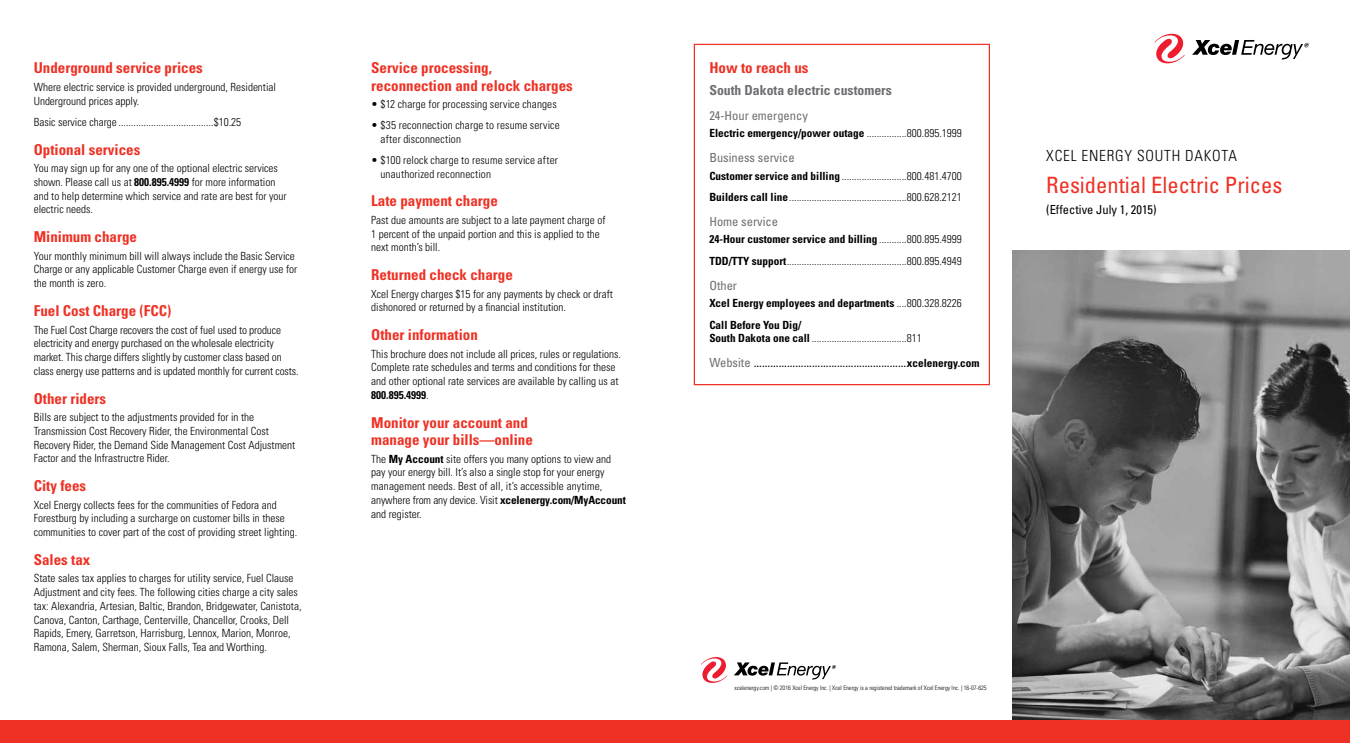
<style>
.page{position:relative;width:1350px;height:743px;background:#fff}
.page>*{position:absolute;margin:0;border:0;box-sizing:border-box;transform-origin:0 0}
.t1{font:condensed 22.5px "Univers LT Std";color:#ee3124}
.t2{font:300 condensed 15.38px "Univers LT Std";letter-spacing:.05em;color:#000}
.t3{font:700 condensed 15px/17.5px "Univers LT Std";color:#ee3124}
.t4{font:700 condensed 13.75px "Univers LT Std";color:#6d6e71}
.t5{font:condensed 12.5px "Univers LT Std";color:#000}
.t6{font:condensed 12.5px "Univers LT Std";color:#6d6e71}
.t7{font:300 condensed 11.25px/13.8px "Univers LT Std";color:#000}
.t8{font:700 condensed 11.25px/21.2px "Univers LT Std";color:#000}
.t9{font:300 condensed 6.25px "Univers LT Std";color:#000}
.s1{font-weight:700}
.s2{font-weight:300}
.s3{color:#6d6e71}
.s4{font-weight:700;font-size:11.25px}
</style>
<div class="page">
<div style="left:694px;top:44px;width:296px;height:341px;border:1px solid #ee3124"></div>
<svg style="left:701px;top:657px;width:26px;height:25px"></svg>
<svg style="left:734px;top:662px;width:102px;height:17px"></svg>
<img style="left:1012px;top:251px;width:338px;height:469px">
<div style="left:0;top:720px;width:1350px;height:22px;background:#ee3124"></div>
<svg style="left:1155px;top:34px;width:30px;height:29px"></svg>
<svg style="left:1192px;top:40px;width:117px;height:19px"></svg>
<h3 class="t3" style="left:34px;top:59px;width:171px">Underground service prices</h3>
<p class="t7" style="left:34px;top:80px;width:244px">Where electric service is provided underground, Residential<br>Underground prices apply.</p>
<p class="t7" style="left:34px;top:115px;width:209px">Basic service charge ......................................$10.25</p>
<h3 class="t3" style="left:34px;top:140px;width:108px">Optional services</h3>
<p class="t7" style="left:34px;top:161px;width:254px">You may sign up for any one of the optional electric services shown. Please call us at <span class="s1">800.895.4999</span> for more information and to help determine which service and rate are best for your electric needs.</p>
<h3 class="t3" style="left:34px;top:228px;width:105px">Minimum charge</h3>
<p class="t7" style="left:34px;top:249px;width:265px">Your monthly minimum bill will always include the Basic Service<br>Charge or any applicable Customer Charge even if energy use for the month is zero.</p>
<h3 class="t3" style="left:34px;top:302px;width:139px">Fuel Cost Charge (FCC)</h3>
<p class="t7" style="left:34px;top:322px;width:266px">The Fuel Cost Charge recovers the cost of fuel used to produce electricity and energy purchased on the wholesale electricity market. This charge differs slightly by customer class based on class energy use patterns and is updated monthly for current costs.</p>
<h3 class="t3" style="left:34px;top:389px;width:74px">Other riders</h3>
<p class="t7" style="left:34px;top:410px;width:263px">Bills are subject to the adjustments provided for in the Transmission Cost Recovery Rider, the Environmental Cost Recovery Rider, the Demand Side Management Cost Adjustment Factor and the Infrastructre Rider.</p>
<h3 class="t3" style="left:34px;top:477px;width:54px">City fees</h3>
<p class="t7" style="left:34px;top:497px;width:265px">Xcel Energy collects fees for the communities of Fedora and<br>Forestburg by including a surcharge on customer bills in these communities to cover part of the cost of providing street lighting.</p>
<h3 class="t3" style="left:34px;top:550px;width:58px">Sales tax</h3>
<p class="t7" style="left:34px;top:571px;width:269px">State sales tax applies to charges for utility service, Fuel Clause Adjustment and city fees. The following cities charge a city sales tax: Alexandria, Artesian, Baltic, Brandon, Bridgewater, Canistota, Canova, Canton, Carthage, Centerville, Chancellor, Crooks, Dell Rapids, Emery, Garretson, Harrisburg, Lennox, Marion, Monroe, Ramona, Salem, Sherman, Sioux Falls, Tea and Worthing.</p>
<h3 class="t3" style="left:371px;top:59px;width:203px">Service processing, reconnection and relock charges</h3>
<p class="t7" style="left:371px;top:97px;width:187px">• $12 charge for processing service changes</p>
<p class="t7" style="left:381px;top:118px;width:181px;text-indent:-9px">• $35 reconnection charge to resume service after disconnection</p>
<p class="t7" style="left:381px;top:153px;width:179px;text-indent:-9px">• $100 relock charge to resume service after unauthorized reconnection</p>
<h3 class="t3" style="left:371px;top:192px;width:128px">Late payment charge</h3>
<p class="t7" style="left:371px;top:213px;width:236px">Past due amounts are subject to a late payment charge of<br>1 percent of the unpaid portion and this is applied to the next month’s bill.</p>
<h3 class="t3" style="left:371px;top:266px;width:143px">Returned check charge</h3>
<p class="t7" style="left:371px;top:287px;width:243px">Xcel Energy charges $15 for any payments by check or draft dishonored or returned by a financial institution.</p>
<h3 class="t3" style="left:371px;top:326px;width:108px">Other information</h3>
<p class="t7" style="left:371px;top:347px;width:251px">This brochure does not include all prices, rules or regulations.<br>Complete rate schedules and terms and conditions for these and other optional rate services are available by calling us at <span class="s1">800.895.4999</span>.</p>
<h3 class="t3" style="left:371px;top:413px;width:163px">Monitor your account and manage your bills—online</h3>
<p class="t7" style="left:371px;top:452px;width:256px">The <span class="s1">My Account</span> site offers you many options to view and pay your energy bill. It’s also a single stop for your energy management needs. Best of all, it’s accessible anytime, anywhere from any device. Visit <span class="s1">xcelenergy.com/MyAccount </span>and register.</p>
<h3 class="t3" style="left:709px;top:59px;width:101px">How to reach us</h3>
<p class="t4" style="left:709px;top:81px;width:184px">South Dakota electric customers</p>
<p class="t6" style="left:709px;top:107px;width:100px">24-Hour emergency</p>
<p class="t8" style="left:709px;top:122px;width:254px">Electric emergency/power outage <span class="s2">................800.895.1999</span></p>
<p class="t6" style="left:709px;top:150px;width:87px">Business service</p>
<p class="t7" style="left:709px;top:165px;width:254px;line-height:21.2px"><span class="s1">Customer service and billing</span> ..........................800.481.4700<br><span class="s1">Builders call line</span>...............................................800.628.2121</p>
<p class="t6" style="left:709px;top:213px;width:70px">Home service</p>
<p class="t7" style="left:709px;top:229px;width:254px;line-height:21.2px"><span class="s1">24-Hour customer service and billing</span> ...........800.895.4999<br><span class="s1">TDD/TTY support</span>................................................800.895.4949</p>
<p class="t6" style="left:709px;top:277px;width:29px">Other</p>
<p class="t8" style="left:709px;top:292px;width:254px">Xcel Energy employees and departments <span class="s2">....800.328.8226<br></span>Call Before You Dig/</p>
<p class="t7" style="left:709px;top:331px;width:214px"><span class="s1">South Dakota one call</span> ......................................811</p>
<p class="t5" style="left:709px;top:355px;width:272px"><span class="s3">Website</span> .......................................................<span class="s4">xcelenergy.com</span></p>
<h2 class="t2" style="left:1046px;top:146px;width:192px">XCEL ENERGY SOUTH DAKOTA</h2>
<h1 class="t1" style="left:1046px;top:171px;width:238px">Residential Electric Prices</h1>
<p class="t5" style="left:1046px;top:201px;width:112px">(Effective July 1, 2015)</p>
<p class="t9" style="left:735px;top:683px;width:254px">xcelenergy.com | © 2016 Xcel Energy Inc. | Xcel Energy is a registered trademark of Xcel Energy Inc. | 16-07-625</p>
</div>
